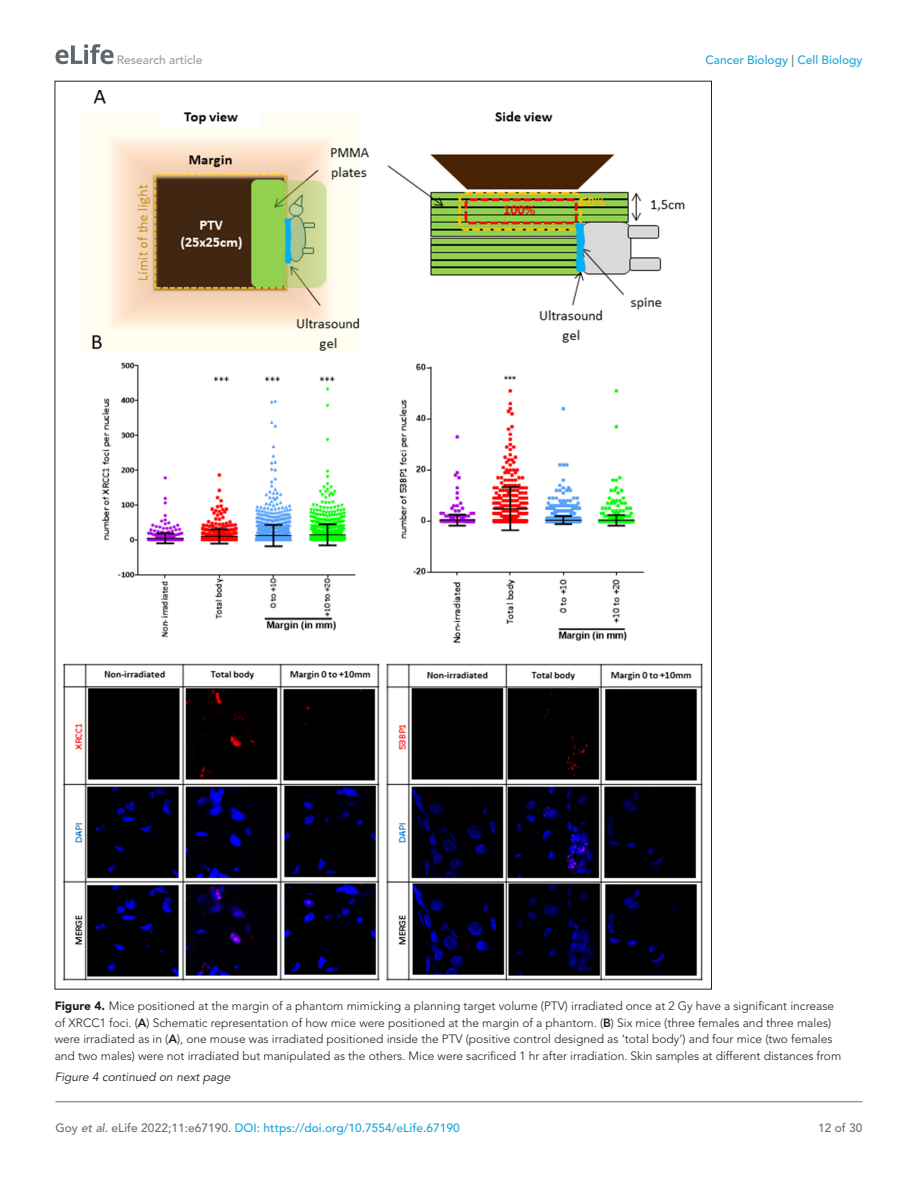
<style>
.page{position:relative;width:918px;height:1188px;background:#fff}
.page>*{position:absolute;margin:0;border:0;box-sizing:border-box;transform-origin:0 0}
.t1{font:300 12px/16.5px "Avenir LT Std";color:#231f20}
.t2{font:500 12px "Avenir LT Std";color:#1ea4d7}
.t3{font:italic 12px "Avenir LT Std";color:#231f20}
.t4{font:500 12px "Avenir LT Std";color:#9a9a9a}
.t5{font:500 12px "Avenir LT Std";color:#6e6e70}
.s1{color:#6e6e70}
.s2{font-weight:900}
.s3{font-weight:800}
.s4{font-style:italic;color:#6e6e70}
</style>
<div class="page">
<svg style="left:56px;top:44px;width:58px;height:20px"></svg>
<hr style="left:56px;top:1101px;width:806px;height:1px;background:#6e6e70">
<img style="left:64px;top:90px;width:638px;height:890px">
<p class="t4" style="left:117px;top:53px;width:87px">Research article</p>
<p class="t2" style="left:706px;top:53px;width:158px">Cancer Biology <span class="s1">|</span> Cell Biology</p>
<p class="t1" style="left:55px;top:998px;width:788px"><span class="s2">Figure 4.</span> Mice positioned at the margin of a phantom mimicking a planning target volume (PTV) irradiated once at 2 Gy have a significant increase of XRCC1 foci. (<span class="s3">A</span>) Schematic representation of how mice were positioned at the margin of a phantom. (<span class="s3">B</span>) Six mice (three females and three males) were irradiated as in (<span class="s3">A</span>), one mouse was irradiated positioned inside the PTV (positive control designed as ‘total body’) and four mice (two females and two males) were not irradiated but manipulated as the others. Mice were sacrificed 1 hr after irradiation. Skin samples at different distances from</p>
<p class="t3" style="left:55px;top:1070px;width:177px">Figure 4 continued on next page</p>
<p class="t2" style="left:56px;top:1121px;width:406px"><span class="s1">Goy</span> <span class="s4">et al</span><span class="s1">. eLife 2022;11:e67190.</span> DOI: https://doi.org/10.7554/eLife.67190</p>
<p class="t5" style="left:818px;top:1121px;width:46px">12 of 30</p>
</div>
